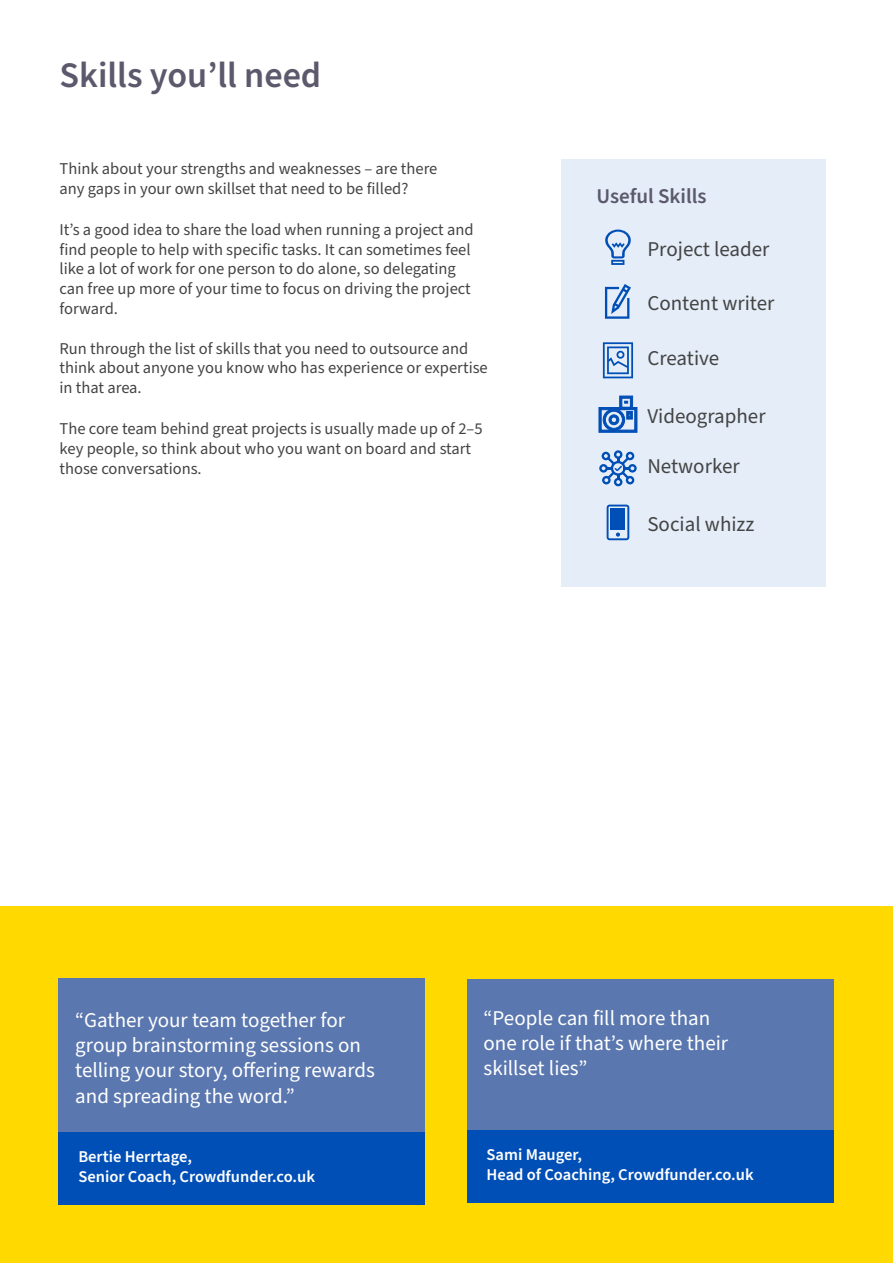
<style>
.page{position:relative;width:893px;height:1263px;background:#fff}
.page>*{position:absolute;margin:0;border:0;box-sizing:border-box;transform-origin:0 0}
.t1{font:600 36px "Source Sans Pro";color:#5c596d}
.t2{font:21px/25.2px "Source Sans Pro";color:#fff}
.t3{font:21px "Source Sans Pro";color:#444}
.t4{font:600 21px "Source Sans Pro";color:#5c596d}
.t5{font:16.5px/19.8px "Source Sans Pro";color:#444}
.t6{font:600 16.5px/19.8px "Source Sans Pro";color:#fff}
</style>
<div class="page">
<div style="left:561px;top:159px;width:265px;height:428px;background:#e5edf8"></div>
<div style="left:0;top:906px;width:893px;height:357px;background:#ffd900"></div>
<svg style="left:599px;top:450px;width:38px;height:36px"></svg>
<svg style="left:605px;top:230px;width:26px;height:35px"></svg>
<svg style="left:605px;top:284px;width:26px;height:35px"></svg>
<svg style="left:607px;top:505px;width:22px;height:35px"></svg>
<svg style="left:599px;top:396px;width:38px;height:37px"></svg>
<svg style="left:603px;top:342px;width:30px;height:36px"></svg>
<div style="left:58px;top:979px;width:367px;height:197px;background:#5a77af"></div>
<div style="left:467px;top:979px;width:366px;height:195px;background:#5a77af"></div>
<div style="left:58px;top:1132px;width:367px;height:73px;background:#004fb6"></div>
<div style="left:467px;top:1130px;width:366px;height:72px;background:#004fb6"></div>
<h1 class="t1" style="left:60px;top:51px;width:263px">Skills you’ll need</h1>
<p class="t5" style="left:60px;top:159px;width:379px">Think about your strengths and weaknesses – are there any gaps in your own skillset that need to be filled?</p>
<p class="t5" style="left:60px;top:220px;width:416px">It’s a good idea to share the load when running a project and find people to help with specific tasks. It can sometimes feel like a lot of work for one person to do alone, so delegating can free up more of your time to focus on driving the project forward.</p>
<p class="t5" style="left:60px;top:339px;width:430px">Run through the list of skills that you need to outsource and think about anyone you know who has experience or expertise in that area.</p>
<p class="t5" style="left:60px;top:419px;width:425px">The core team behind great projects is usually made up of 2–5 key people, so think about who you want on board and start those conversations.</p>
<p class="t4" style="left:596px;top:181px;width:112px">Useful Skills</p>
<p class="t3" style="left:647px;top:235px;width:124px">Project leader</p>
<p class="t3" style="left:647px;top:289px;width:129px">Content writer</p>
<p class="t3" style="left:647px;top:344px;width:73px">Creative</p>
<p class="t3" style="left:647px;top:402px;width:120px">Videographer</p>
<p class="t3" style="left:647px;top:452px;width:94px">Networker</p>
<p class="t3" style="left:647px;top:510px;width:109px">Social whizz</p>
<p class="t2" style="left:75px;top:1008px;width:301px">“Gather your team together for group brainstorming sessions on telling your story, offering rewards and spreading the word.”</p>
<p class="t2" style="left:484px;top:1006px;width:246px">“People can fill more than one role if that’s where their skillset lies”</p>
<p class="t6" style="left:78px;top:1147px;width:238px">Bertie Herrtage,<br>Senior Coach, Crowdfunder.co.uk</p>
<p class="t6" style="left:487px;top:1145px;width:269px">Sami Mauger,<br>Head of Coaching, Crowdfunder.co.uk</p>
</div>
